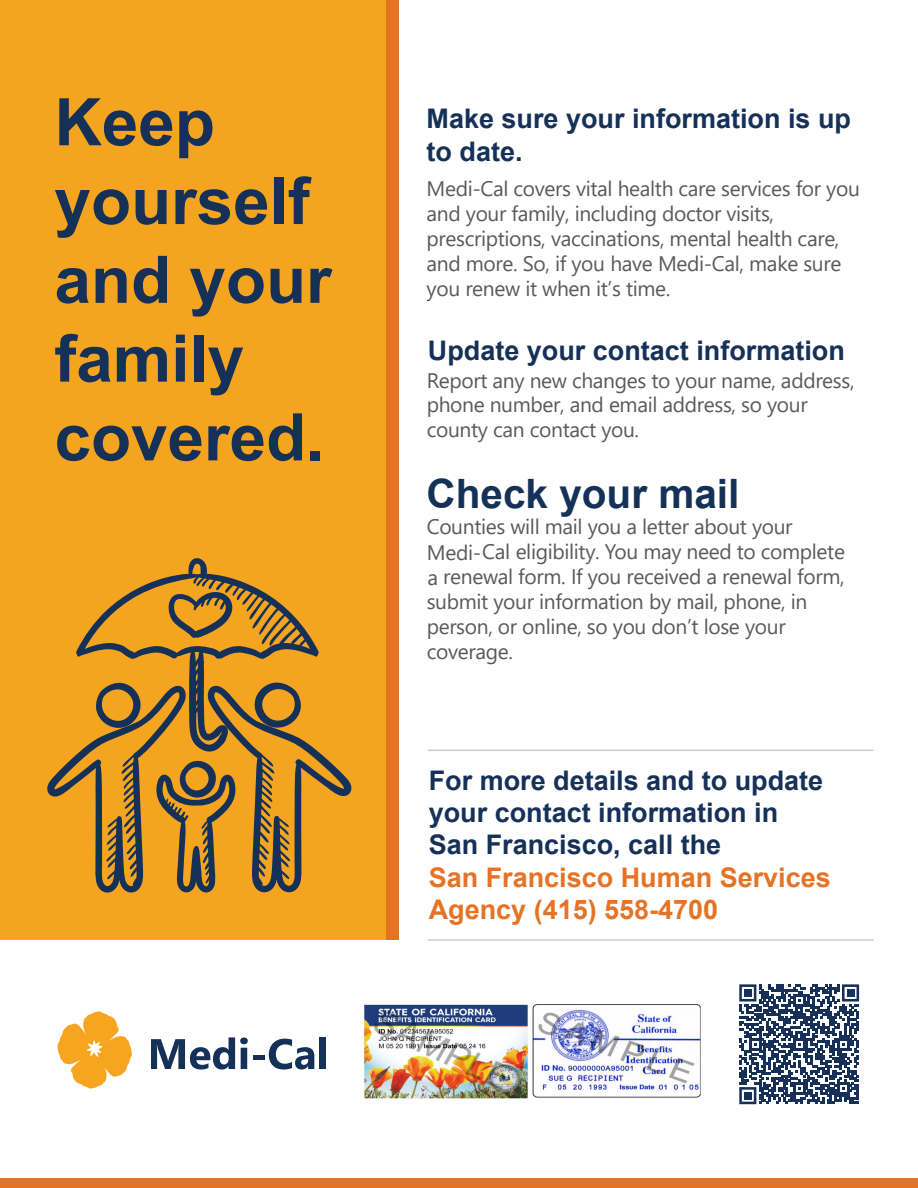
<style>
.page{position:relative;width:918px;height:1188px;background:#fff}
.page>*{position:absolute;margin:0;border:0;box-sizing:border-box;transform-origin:0 0}
.t1{font:700 65.7px/78.8px "Arial";color:#153158}
.t2{font:700 40.5px "Arial";color:#153158}
.t3{font:700 27px/32.4px "Arial";color:#153158}
.t4{font:700 27px/32.4px "Arial";color:#e57325}
.t5{font:21px/24.9px "Segoe UI";letter-spacing:-.015em;color:#585a5c}
</style>
<div class="page">
<div style="left:0;top:0;width:387px;height:940px;background:#f5a420"></div>
<div style="left:387px;top:0;width:12px;height:940px;background:#e57325"></div>
<div style="left:0;top:1179px;width:918px;height:9px;background:#e57325"></div>
<svg style="left:76px;top:558px;width:243px;height:124px"></svg>
<svg style="left:47px;top:682px;width:305px;height:211px"></svg>
<hr style="left:428px;top:750px;width:446px;height:1px;background:#cdd0cf">
<hr style="left:428px;top:939px;width:446px;height:2px;background:#cdd0cf">
<svg style="left:151px;top:1037px;width:97px;height:33px"></svg>
<div style="left:253px;top:1055px;width:11px;height:5px;background:#153158"></div>
<svg style="left:269px;top:1039px;width:45px;height:31px"></svg>
<div style="left:320px;top:1037px;width:6px;height:32px;background:#153158"></div>
<svg style="left:57px;top:1011px;width:75px;height:78px"></svg>
<svg style="left:739px;top:984px;width:120px;height:120px"></svg>
<div style="left:744px;top:989px;width:8px;height:8px;background:#173058"></div>
<div style="left:847px;top:989px;width:7px;height:8px;background:#173058"></div>
<div style="left:744px;top:1092px;width:8px;height:7px;background:#173058"></div>
<img style="left:52px;top:1178px;width:282px;height:1px">
<img style="left:363px;top:1004px;width:338px;height:96px">
<h1 class="t1" style="left:54px;top:84px;width:279px">Keep yourself and your family covered.</h1>
<p class="t3" style="left:427px;top:103px;width:426px">Make sure your information is up to date.</p>
<p class="t5" style="left:427px;top:174px;width:435px">Medi-Cal covers vital health care services for you and your family, including doctor visits, prescriptions, vaccinations, mental health care, and more. So, if you have Medi-Cal, make sure you renew it when it’s time.</p>
<p class="t3" style="left:428px;top:335px;width:419px">Update your contact information</p>
<p class="t5" style="left:427px;top:366px;width:429px">Report any new changes to your name, address, phone number, and email address, so your county can contact you.</p>
<h2 class="t2" style="left:427px;top:465px;width:314px">Check your mail</h2>
<p class="t5" style="left:427px;top:513px;width:420px">Counties will mail you a letter about your Medi-Cal eligibility. You may need to complete a renewal form. If you received a renewal form, submit your information by mail, phone, in person, or online, so you don’t lose your coverage.</p>
<p class="t3" style="left:429px;top:764px;width:396px">For more details and to update your contact information in<br>San Francisco, call the</p>
<p class="t4" style="left:429px;top:861px;width:404px">San Francisco Human Services<br>Agency (415) 558-4700</p>
</div>
